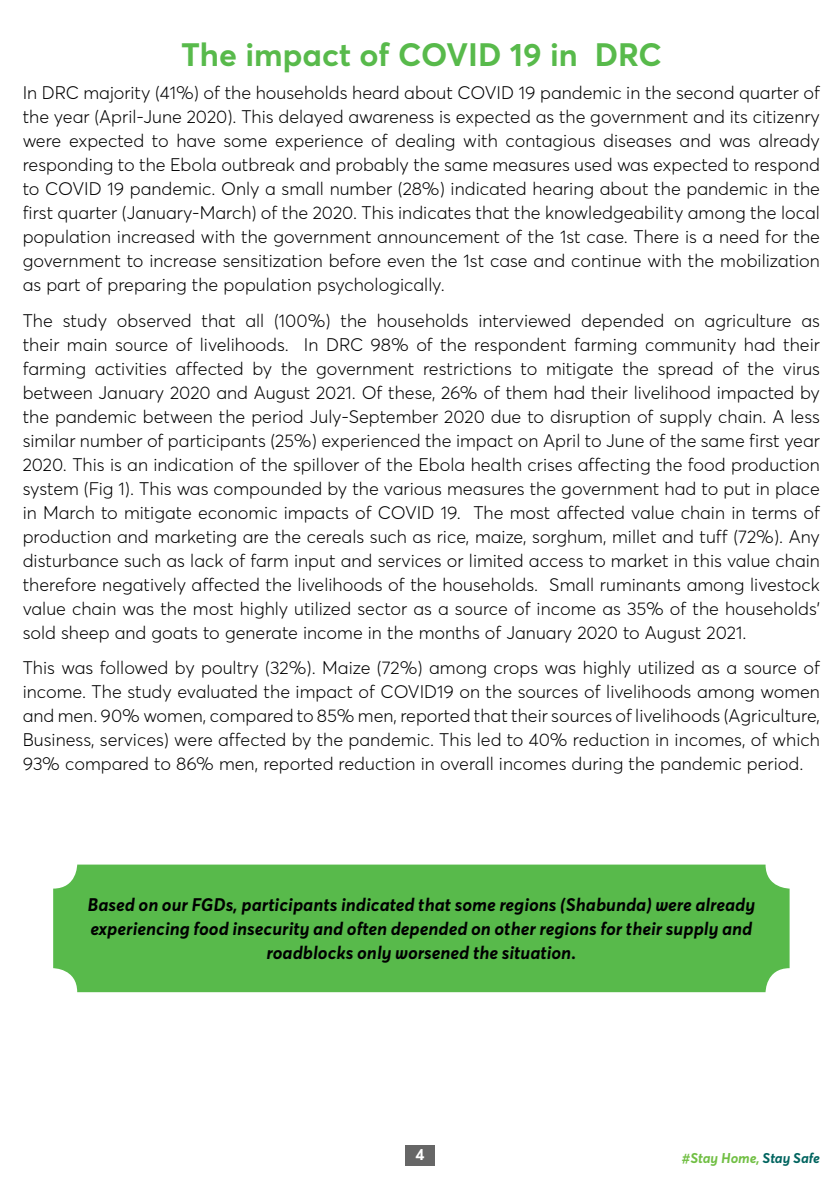
<style>
.page{position:relative;width:840px;height:1191px;background:#fff}
.page>*{position:absolute;margin:0;border:0;box-sizing:border-box;transform-origin:0 0}
.t1{font:700 32px "Averta";color:#58ba4b}
.t2{font:300 18px/24px "Averta";color:#000001;text-align:justify}
.t3{font:italic 700 18px/24px "Averta";color:#000001;text-align:center}
.t4{font:700 16px "Averta";color:#fff}
.t5{font:italic 700 14px "Averta";color:#71bf44}
.s1{color:#00645f}
</style>
<div class="page">
<div style="left:53px;top:864px;width:736px;height:128px;background:#58ba4b;border-radius:24px"></div>
<div style="left:405px;top:1145px;width:29px;height:21px;background:#666"></div>
<p class="t1" style="left:181px;top:35px;width:482px">The impact of COVID 19 in DRC</p>
<p class="t2" style="left:23px;top:81px;width:798px">In DRC majority (41%) of the households heard about COVID 19 pandemic in the second quarter of the year (April-June 2020). This delayed awareness is expected as the government and its citizenry were expected to have some experience of dealing with contagious diseases and was already responding to the Ebola outbreak and probably the same measures used was expected to respond to COVID 19 pandemic. Only a small number (28%) indicated hearing about the pandemic in the first quarter (January-March) of the 2020. This indicates that the knowledgeability among the local population increased with the government announcement of the 1st case. There is a need for the government to increase sensitization before even the 1st case and continue with the mobilization as part of preparing the population psychologically.</p>
<p class="t2" style="left:23px;top:308px;width:798px">The study observed that all (100%) the households interviewed depended on agriculture as their main source of livelihoods. In DRC 98% of the respondent farming community had their farming activities affected by the government restrictions to mitigate the spread of the virus between January 2020 and August 2021. Of these, 26% of them had their livelihood impacted by the pandemic between the period July-September 2020 due to disruption of supply chain. A less similar number of participants (25%) experienced the impact on April to June of the same first year 2020. This is an indication of the spillover of the Ebola health crises affecting the food production system (Fig 1). This was compounded by the various measures the government had to put in place in March to mitigate economic impacts of COVID 19. The most affected value chain in terms of production and marketing are the cereals such as rice, maize, sorghum, millet and tuff (72%). Any disturbance such as lack of farm input and services or limited access to market in this value chain therefore negatively affected the livelihoods of the households. Small ruminants among livestock value chain was the most highly utilized sector as a source of income as 35% of the households’ sold sheep and goats to generate income in the months of January 2020 to August 2021.</p>
<p class="t2" style="left:23px;top:655px;width:798px">This was followed by poultry (32%). Maize (72%) among crops was highly utilized as a source of income. The study evaluated the impact of COVID19 on the sources of livelihoods among women and men. 90% women, compared to 85% men, reported that their sources of livelihoods (Agriculture, Business, services) were affected by the pandemic. This led to 40% reduction in incomes, of which 93% compared to 86% men, reported reduction in overall incomes during the pandemic period.</p>
<p class="t3" style="left:87px;top:894px;width:669px">Based on our FGDs, participants indicated that some regions (Shabunda) were already experiencing food insecurity and often depended on other regions for their supply and roadblocks only worsened the situation.</p>
<p class="t4" style="left:415px;top:1143px;width:11px">4</p>
<p class="t5" style="left:681px;top:1148px;width:139px">#Stay Home, <span class="s1">Stay Safe</span></p>
</div>
